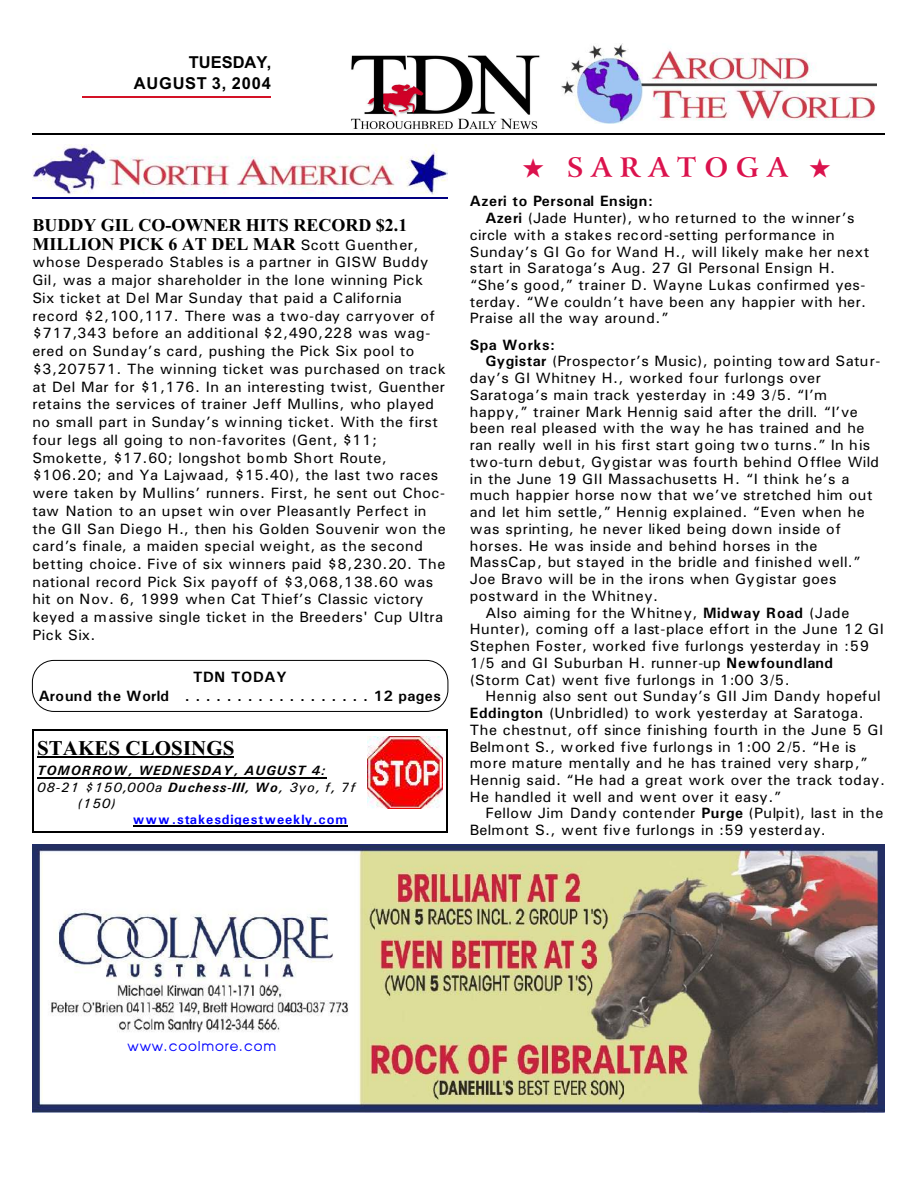
<style>
.page{position:relative;width:918px;height:1188px;background:#fff}
.page>*{position:absolute;margin:0;border:0;box-sizing:border-box;transform-origin:0 0}
.t1{font:700 27px "Arrus BT";letter-spacing:.3em;color:#db124d}
.t2{font:700 21px "Times New Roman";letter-spacing:.005em;color:#000}
.t3{font:700 18px/19.5px "Times New Roman";color:#000}
.t4{font:700 16.5px/21.6px "Arial";letter-spacing:.045em;color:#000;text-align:right}
.t5{font:15px/17.7px "Univers";letter-spacing:.03em;color:#000}
.t6{font:15px "Univers";letter-spacing:.01em;color:#000}
.t7{font:700 15px/19.2px "Univers";letter-spacing:.04em;color:#000;text-align:center}
.t8{font:15px "Univers";letter-spacing:.055em;color:#000}
.t9{font:italic 13.5px "Univers";letter-spacing:.065em;color:#000}
.t10{font:italic 700 13.5px "Univers";letter-spacing:.065em;color:#000}
.t11{font:700 13.5px "Univers";letter-spacing:.065em;color:#00f}
.t12{font:13.5px "Advance";letter-spacing:.065em;color:#00f}
.s1{font-family:"Univers";font-weight:400;font-size:15px}
.s2{font-weight:700}
</style>
<div class="page">
<hr style="left:82px;top:96px;width:189px;height:2px;background:#d41226">
<img style="left:561px;top:44px;width:315px;height:79px">
<img style="left:351px;top:55px;width:189px;height:75px">
<hr style="left:32px;top:134px;width:853px;height:1px;background:#000">
<img style="left:32px;top:844px;width:852px;height:269px">
<img style="left:32px;top:145px;width:416px;height:49px">
<hr style="left:32px;top:197px;width:416px;height:1px;background:#000080">
<img style="left:368px;top:737px;width:75px;height:72px">
<hr style="left:37px;top:756px;width:197px;height:1px;background:#000">
<hr style="left:37px;top:777px;width:289px;height:1px;background:#000">
<hr style="left:133px;top:826px;width:215px;height:1px;background:#000">
<hr style="left:32px;top:730px;width:2px;height:102px;background:#000">
<hr style="left:447px;top:730px;width:1px;height:102px;background:#000">
<hr style="left:32px;top:730px;width:416px;height:1px;background:#000">
<hr style="left:32px;top:831px;width:416px;height:1px;background:#000">
<div style="left:32px;top:660px;width:416px;height:51px;border:1px solid #000;border-radius:22px"></div>
<p class="t4" style="left:134px;top:52px;width:139px">TUESDAY,<br>AUGUST 3, 2004</p>
<p class="t3" style="left:32px;top:217px;width:388px">BUDDY GIL CO-OWNER HITS RECORD $2.1<br>MILLION PICK 6 AT DEL MAR <span class="s1">Scott Guenther,</span></p>
<p class="t5" style="left:32px;top:255px;width:415px">whose Desperado Stables is a partner in GISW Buddy Gil, was a major shareholder in the lone winning Pick Six ticket at Del Mar Sunday that paid a California record $2,100,117. There was a two-day carryover of $717,343 before an additional $2,490,228 was wag&shy;ered on Sunday’s card, pushing the Pick Six pool to $3,207571. The winning ticket was purchased on track at Del Mar for $1,176. In an interesting twist, Guenther retains the services of trainer Jeff Mullins, who played no small part in Sunday’s winning ticket. With the first four legs all going to non-favorites (Gent, $11; Smokette, $17.60; longshot bomb Short Route, $106.20; and Ya Lajwaad, $15.40), the last two races were taken by Mullins’ runners. First, he sent out Choc&shy;taw Nation to an upset win over Pleasantly Perfect in the GII San Diego H., then his Golden Souvenir won the card’s finale, a maiden special weight, as the second betting choice. Five of six winners paid $8,230.20. The national record Pick Six payoff of $3,068,138.60 was hit on Nov. 6, 1999 when Cat Thief’s Classic victory keyed a massive single ticket in the Breeders' Cup Ultra Pick Six.</p>
<p class="t7" style="left:39px;top:669px;width:404px">TDN TODAY<br>Around the World ..................12 pages</p>
<h2 class="t2" style="left:37px;top:740px;width:199px">STAKES CLOSINGS</h2>
<p class="t10" style="left:37px;top:766px;width:290px">TOMORROW, WEDNESDAY, AUGUST 4:</p>
<p class="t9" style="left:37px;top:782px;width:320px">08-21 $150,000a <span class="s2">Duchess-III, Wo</span>, 3yo, f, 7f</p>
<p class="t9" style="left:78px;top:799px;width:40px">(150)</p>
<p class="t11" style="left:133px;top:815px;width:216px">www.stakesdigestweekly.com</p>
<h1 class="t1" style="left:523px;top:156px;width:310px">★ SARATOGA ★</h1>
<p class="t7" style="left:470px;top:193px;width:185px">Azeri to Personal Ensign:</p>
<p class="t5" style="left:485px;top:210px;width:371px"><span class="s2">Azeri</span> (Jade Hunter), who returned to the winner’s</p>
<p class="t6" style="left:470px;top:229px;width:366px">circle with a stakes record-setting performance in</p>
<p class="t5" style="left:470px;top:244px;width:401px">Sunday’s GI Go for Wand H., will likely make her next</p>
<p class="t8" style="left:470px;top:263px;width:367px">start in Saratoga’s Aug. 27 GI Personal Ensign H.</p>
<p class="t5" style="left:470px;top:277px;width:397px">“She’s good,” trainer D. Wayne Lukas confirmed yes-</p>
<p class="t5" style="left:470px;top:294px;width:398px">terday. “We couldn’t have been any happier with her.</p>
<p class="t5" style="left:470px;top:311px;width:200px">Praise all the way around.”</p>
<p class="t7" style="left:470px;top:336px;width:87px">Spa Works:</p>
<p class="t5" style="left:485px;top:354px;width:396px"><span class="s2">Gygistar</span> (Prospector’s Music), pointing toward Satur-</p>
<p class="t5" style="left:470px;top:371px;width:353px">day’s GI Whitney H., worked four furlongs over</p>
<p class="t5" style="left:470px;top:387px;width:359px">Saratoga’s main track yesterday in :49 3/5. “I’m</p>
<p class="t5" style="left:470px;top:404px;width:390px">happy,” trainer Mark Hennig said after the drill. “I’ve</p>
<p class="t5" style="left:470px;top:421px;width:396px">been real pleased with the way he has trained and he</p>
<p class="t6" style="left:470px;top:440px;width:402px">ran really well in his first start going two turns.” In his</p>
<p class="t6" style="left:470px;top:457px;width:411px">two-turn debut, Gygistar was fourth behind Offlee Wild</p>
<p class="t5" style="left:470px;top:471px;width:381px">in the June 19 GII Massachusetts H. “I think he’s a</p>
<p class="t5" style="left:470px;top:488px;width:404px">much happier horse now that we’ve stretched him out</p>
<p class="t5" style="left:470px;top:504px;width:397px">and let him settle,” Hennig explained. “Even when he</p>
<p class="t5" style="left:470px;top:521px;width:373px">was sprinting, he never liked being down inside of</p>
<p class="t5" style="left:470px;top:538px;width:349px">horses. He was inside and behind horses in the</p>
<p class="t5" style="left:470px;top:555px;width:392px">MassCap, but stayed in the bridle and finished well.”</p>
<p class="t5" style="left:470px;top:571px;width:368px">Joe Bravo will be in the irons when Gygistar goes</p>
<p class="t5" style="left:470px;top:588px;width:190px">postward in the Whitney.</p>
<p class="t5" style="left:485px;top:605px;width:366px">Also aiming for the Whitney, <span class="s2">Midway Road</span> (Jade</p>
<p class="t5" style="left:470px;top:622px;width:416px">Hunter), coming off a last-place effort in the June 12 GI</p>
<p class="t5" style="left:470px;top:638px;width:401px">Stephen Foster, worked five furlongs yesterday in :59</p>
<p class="t5" style="left:470px;top:655px;width:365px">1/5 and GI Suburban H. runner-up <span class="s2">Newfoundland</span></p>
<p class="t5" style="left:470px;top:672px;width:322px">(Storm Cat) went five furlongs in 1:00 3/5.</p>
<p class="t5" style="left:485px;top:689px;width:397px">Hennig also sent out Sunday’s GII Jim Dandy hopeful</p>
<p class="t5" style="left:470px;top:705px;width:395px"><span class="s2">Eddington</span> (Unbridled) to work yesterday at Saratoga.</p>
<p class="t5" style="left:470px;top:722px;width:415px">The chestnut, off since finishing fourth in the June 5 GI</p>
<p class="t6" style="left:470px;top:741px;width:388px">Belmont S., worked five furlongs in 1:00 2/5. “He is</p>
<p class="t5" style="left:470px;top:756px;width:399px">more mature mentally and he has trained very sharp,”</p>
<p class="t5" style="left:470px;top:772px;width:417px">Hennig said. “He had a great work over the track today.</p>
<p class="t5" style="left:470px;top:789px;width:313px">He handled it well and went over it easy.”</p>
<p class="t5" style="left:485px;top:806px;width:399px">Fellow Jim Dandy contender <span class="s2">Purge</span> (Pulpit), last in the</p>
<p class="t5" style="left:470px;top:823px;width:358px">Belmont S., went five furlongs in :59 yesterday.</p>
<p class="t12" style="left:128px;top:1041px;width:150px">www.coolmore.com</p>
</div>
